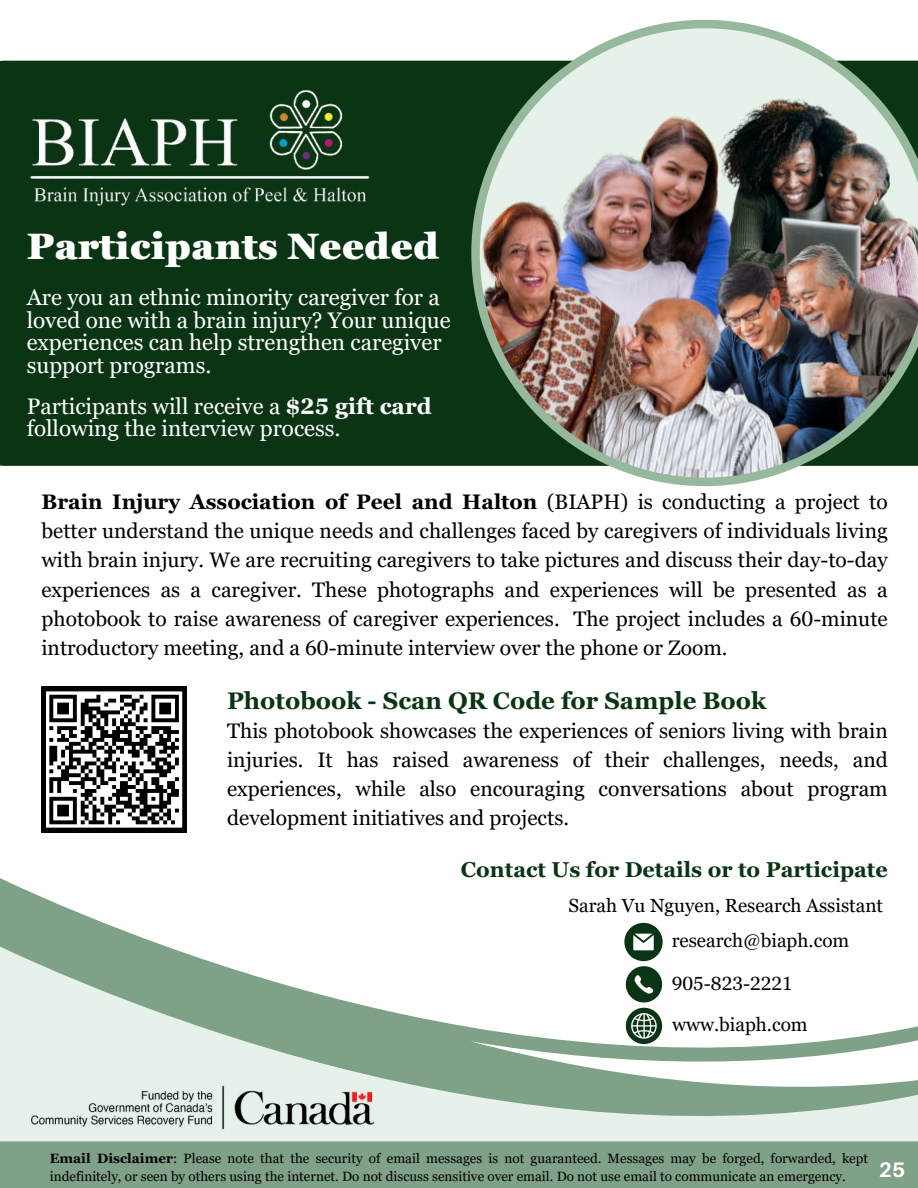
<style>
.page{position:relative;width:918px;height:1188px;background:#fff}
.page>*{position:absolute;margin:0;border:0;box-sizing:border-box;transform-origin:0 0}
.t1{font:900 36.75px "Georgia Pro";color:#fff}
.t2{font:700 24px "Georgia Pro";color:#0a3413}
.t3{font:22.5px/22.5px "Georgia Pro";color:#fff}
.t4{font:700 21.45px "Georgia Pro";color:#0a3413}
.t5{font:21px/29.2px "Georgia Pro";color:#000;text-align:justify}
.t6{font:700 21px "Aileron";color:#fff}
.t7{font:19.05px/41.4px "Georgia Pro";color:#000}
.t8{font:13.5px/18px "Georgia Pro";color:#000}
.s1{font-weight:700}
</style>
<div class="page">
<div style="left:0;top:61px;width:471px;height:405px;background:#0a3413"></div>
<svg style="left:0;top:878px;width:646px;height:57px"></svg>
<svg style="left:0;top:935px;width:918px;height:253px"></svg>
<svg style="left:42px;top:687px;width:145px;height:145px"></svg>
<img style="left:14px;top:81px;width:374px;height:144px">
<svg style="left:470px;top:1008px;width:448px;height:93px"></svg>
<svg style="left:624px;top:923px;width:39px;height:79px"></svg>
<img style="left:471px;top:20px;width:447px;height:466px">
<img style="left:25px;top:1080px;width:356px;height:54px">
<h1 class="t1" style="left:27px;top:226px;width:414px">Participants Needed</h1>
<p class="t3" style="left:27px;top:287px;width:426px">Are you an ethnic minority caregiver for a loved one with a brain injury? Your unique experiences can help strengthen caregiver support programs.</p>
<p class="t3" style="left:27px;top:397px;width:406px;line-height:21.3px">Participants will receive a <span class="s1">$25 gift card </span>following the interview process.</p>
<p class="t5" style="left:42px;top:488px;width:848px"><span class="s1">Brain Injury Association of Peel and Halton</span> (BIAPH) is conducting a project to better understand the unique needs and challenges faced by caregivers of individuals living with brain injury. We are recruiting caregivers to take pictures and discuss their day-to-day experiences as a caregiver. These photographs and experiences will be presented as a photobook to raise awareness of caregiver experiences. The project includes a 60-minute introductory meeting, and a 60-minute interview over the phone or Zoom.</p>
<p class="t2" style="left:227px;top:687px;width:541px">Photobook - Scan QR Code for Sample Book</p>
<p class="t5" style="left:227px;top:716px;width:662px">This photobook showcases the experiences of seniors living with brain injuries. It has raised awareness of their challenges, needs, and experiences, while also encouraging conversations about program development initiatives and projects.</p>
<p class="t4" style="left:461px;top:857px;width:428px">Contact Us for Details or to Participate</p>
<p class="t7" style="left:569px;top:886px;width:316px">Sarah Vu Nguyen, Research Assistant</p>
<p class="t7" style="left:672px;top:921px;width:179px">research@biaph.co m</p>
<p class="t7" style="left:672px;top:963px;width:137px">905-823-2221 www.biaph.com</p>
<p class="t8" style="left:50px;top:1150px;width:820px"><span class="s1">Email Disclaimer</span>: Please note that the security of email messages is not guaranteed. Messages may be forged, forwarded, kept indefinitely, or seen by others using the internet. Do not discuss sensitive over email. Do not use email to communicate an emergency.</p>
<p class="t6" style="left:879px;top:1158px;width:28px">25</p>
</div>
